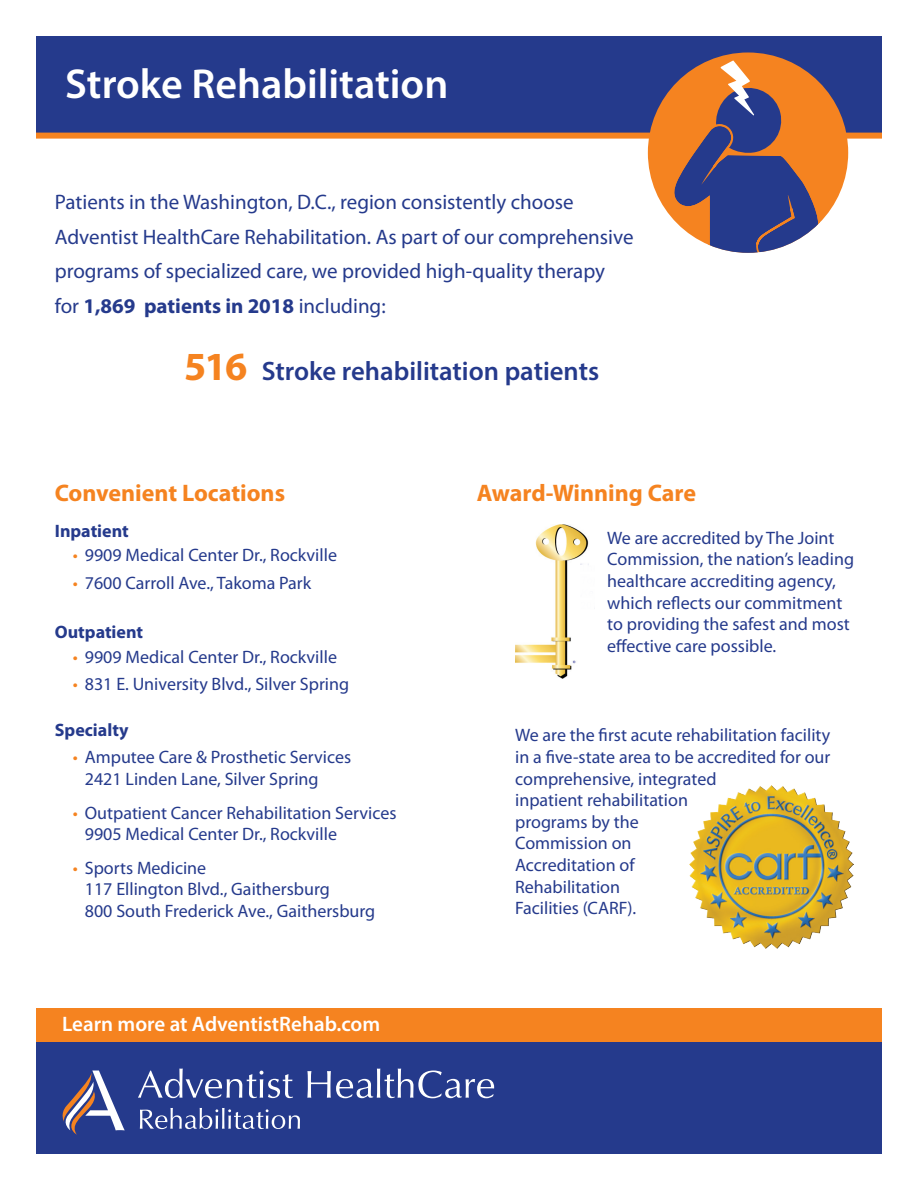
<style>
.page{position:relative;width:918px;height:1188px;background:#fff}
.page>*{position:absolute;margin:0;border:0;box-sizing:border-box;transform-origin:0 0}
.t1{font:600 42px "Myriad Pro";color:#fff}
.t2{font:600 26.7px "Myriad Pro";color:#253a8c}
.t3{font:700 24px "Myriad Pro";color:#f58320}
.t4{font:21px/34.5px "Myriad Pro";color:#253a8c}
.t5{font:600 21px "Myriad Pro";color:#fff}
.t6{font:18px/21.6px "Myriad Pro";color:#253a8c}
.t7{font:700 18px "Myriad Pro";color:#253a8c}
.s1{font-weight:700}
.s2{font-weight:700;font-size:40.05px;color:#f58320}
.s3{color:#f58320}
</style>
<div class="page">
<div style="left:36px;top:36px;width:846px;height:100px;background:#253a8c"></div>
<div style="left:36px;top:133px;width:846px;height:6px;background:#f58320"></div>
<div style="left:36px;top:1008px;width:846px;height:36px;background:#f58320"></div>
<div style="left:36px;top:1042px;width:846px;height:112px;background:#253a8c"></div>
<div style="left:648px;top:52px;width:200px;height:201px;background:#f58320;border-radius:50%"></div>
<svg style="left:671px;top:60px;width:150px;height:193px"></svg>
<img style="left:515px;top:524px;width:74px;height:155px">
<img style="left:689px;top:785px;width:164px;height:164px">
<svg style="left:138px;top:1069px;width:155px;height:29px"></svg>
<svg style="left:307px;top:1069px;width:187px;height:29px"></svg>
<svg style="left:63px;top:1071px;width:62px;height:64px"></svg>
<svg style="left:140px;top:1108px;width:160px;height:21px"></svg>
<h1 class="t1" style="left:65px;top:57px;width:385px">Stroke Rehabilitation</h1>
<p class="t4" style="left:55px;top:185px;width:580px">Patients in the Washington, D.C., region consistently choose Adventist HealthCare Rehabilitation. As part of our comprehensive programs of specialized care, we provided high-quality therapy for <span class="s1">1,869 patients in 2018</span> including:</p>
<h2 class="t2" style="left:184px;top:355px;width:417px"><span class="s2">516</span> Stroke rehabilitation patients</h2>
<h3 class="t3" style="left:55px;top:477px;width:232px">Convenient Locations</h3>
<p class="t7" style="left:55px;top:519px;width:75px">Inpatient</p>
<p class="t6" style="left:73px;top:544px;width:266px"><span class="s3">•</span> 9909 Medical Center Dr., Rockville</p>
<p class="t6" style="left:73px;top:572px;width:240px"><span class="s3">•</span> 7600 Carroll Ave., Takoma Park</p>
<p class="t7" style="left:55px;top:620px;width:90px">Outpatient</p>
<p class="t6" style="left:73px;top:646px;width:266px"><span class="s3">•</span> 9909 Medical Center Dr., Rockville</p>
<p class="t6" style="left:73px;top:673px;width:278px"><span class="s3">•</span> 831 E. University Blvd., Silver Spring</p>
<p class="t7" style="left:55px;top:718px;width:75px">Specialty</p>
<p class="t6" style="left:85px;top:746px;width:268px;text-indent:-12px"><span class="s3">•</span> Amputee Care &amp; Prosthetic Services<br>2421 Linden Lane, Silver Spring</p>
<p class="t6" style="left:85px;top:802px;width:313px;text-indent:-12px"><span class="s3">•</span> Outpatient Cancer Rehabilitation Services<br>9905 Medical Center Dr., Rockville</p>
<p class="t6" style="left:85px;top:857px;width:292px;text-indent:-12px"><span class="s3">•</span> Sports Medicine<br>117 Ellington Blvd., Gaithersburg<br>800 South Frederick Ave., Gaithersburg</p>
<p class="t5" style="left:62px;top:1010px;width:320px">Learn more at AdventistRehab.com</p>
<h3 class="t3" style="left:477px;top:477px;width:221px">Award-Winning Care</h3>
<p class="t6" style="left:607px;top:527px;width:248px">We are accredited by The Joint<br>Commission, the nation’s leading healthcare accrediting agency, which reflects our commitment to providing the safest and most effective care possible.</p>
<p class="t6" style="left:515px;top:724px;width:317px">We are the first acute rehabilitation facility in a five-state area to be accredited for our comprehensive, integrated<br>inpatient rehabilitation<br>programs by the<br>Commission on<br>Accreditation of<br>Rehabilitation<br>Facilities (CARF).</p>
</div>
